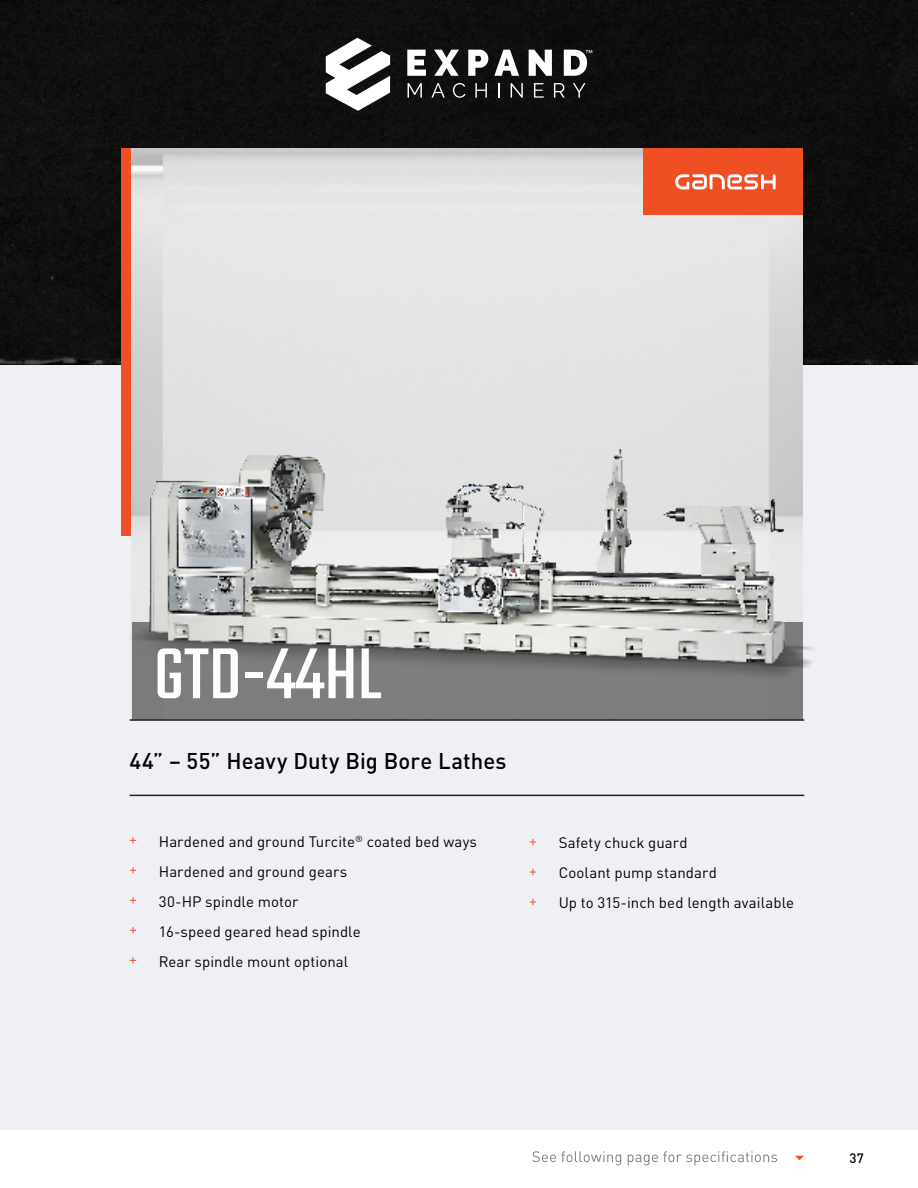
<style>
.page{position:relative;width:918px;height:1188px;background:#fff}
.page>*{position:absolute;margin:0;border:0;box-sizing:border-box;transform-origin:0 0}
.t1{font:79.5px "Teko";color:#fff}
.t2{font:500 22.5px "DINOT";letter-spacing:.01em;color:#000101}
.t3{font:15px/30px "DINOT";letter-spacing:.005em;color:#000101}
.t4{font:500 13.5px "DINOT";color:#000}
</style>
<div class="page">
<div style="left:0;top:365px;width:918px;height:765px;background:#eef0f4"></div>
<hr style="left:130px;top:795px;width:674px;height:1px;background:#212121">
<svg style="left:532px;top:1151px;width:245px;height:14px"></svg>
<svg style="left:795px;top:1156px;width:9px;height:4px"></svg>
<div style="left:0;top:0;width:918px;height:364px;background:#0e0f0f"></div>
<div style="left:132px;top:622px;width:670px;height:98px;background:#7c7d7d"></div>
<svg style="left:326px;top:38px;width:64px;height:73px"></svg>
<svg style="left:408px;top:83px;width:14px;height:15px"></svg>
<svg style="left:431px;top:83px;width:14px;height:15px"></svg>
<svg style="left:453px;top:83px;width:12px;height:15px"></svg>
<svg style="left:475px;top:83px;width:12px;height:15px"></svg>
<svg style="left:498px;top:83px;width:1px;height:15px"></svg>
<svg style="left:511px;top:83px;width:12px;height:15px"></svg>
<svg style="left:534px;top:83px;width:10px;height:15px"></svg>
<svg style="left:554px;top:83px;width:11px;height:15px"></svg>
<svg style="left:573px;top:83px;width:13px;height:15px"></svg>
<svg style="left:407px;top:50px;width:19px;height:26px"></svg>
<svg style="left:434px;top:50px;width:25px;height:26px"></svg>
<svg style="left:468px;top:50px;width:20px;height:26px"></svg>
<svg style="left:494px;top:50px;width:25px;height:26px"></svg>
<svg style="left:529px;top:50px;width:23px;height:26px"></svg>
<svg style="left:564px;top:50px;width:28px;height:26px"></svg>
<hr style="left:130px;top:719px;width:674px;height:2px;background:#212121">
<img style="left:113px;top:131px;width:717px;height:581px">
<svg style="left:130px;top:837px;width:6px;height:7px"></svg>
<svg style="left:130px;top:867px;width:6px;height:7px"></svg>
<svg style="left:130px;top:897px;width:6px;height:7px"></svg>
<svg style="left:130px;top:927px;width:6px;height:7px"></svg>
<svg style="left:130px;top:957px;width:6px;height:7px"></svg>
<svg style="left:529px;top:839px;width:7px;height:6px"></svg>
<svg style="left:529px;top:869px;width:7px;height:6px"></svg>
<svg style="left:529px;top:899px;width:7px;height:6px"></svg>
<div style="left:643px;top:148px;width:159px;height:67px;background:#f04e23"></div>
<svg style="left:675px;top:174px;width:101px;height:15px"></svg>
<h1 class="t1" style="left:154px;top:629px;width:229px">GTD-44HL</h1>
<h2 class="t2" style="left:130px;top:747px;width:379px">44” – 55” Heavy Duty Big Bore Lathes</h2>
<p class="t3" style="left:159px;top:826px;width:320px">Hardened and ground Turcite<sup>®</sup> coated bed ways<br>Hardened and ground gears<br>30-HP spindle motor<br>16-speed geared head spindle<br>Rear spindle mount optional</p>
<p class="t3" style="left:559px;top:827px;width:237px">Safety chuck guard<br>Coolant pump standard<br>Up to 315-inch bed length available</p>
<p class="t4" style="left:850px;top:1150px;width:16px">37</p>
</div>
